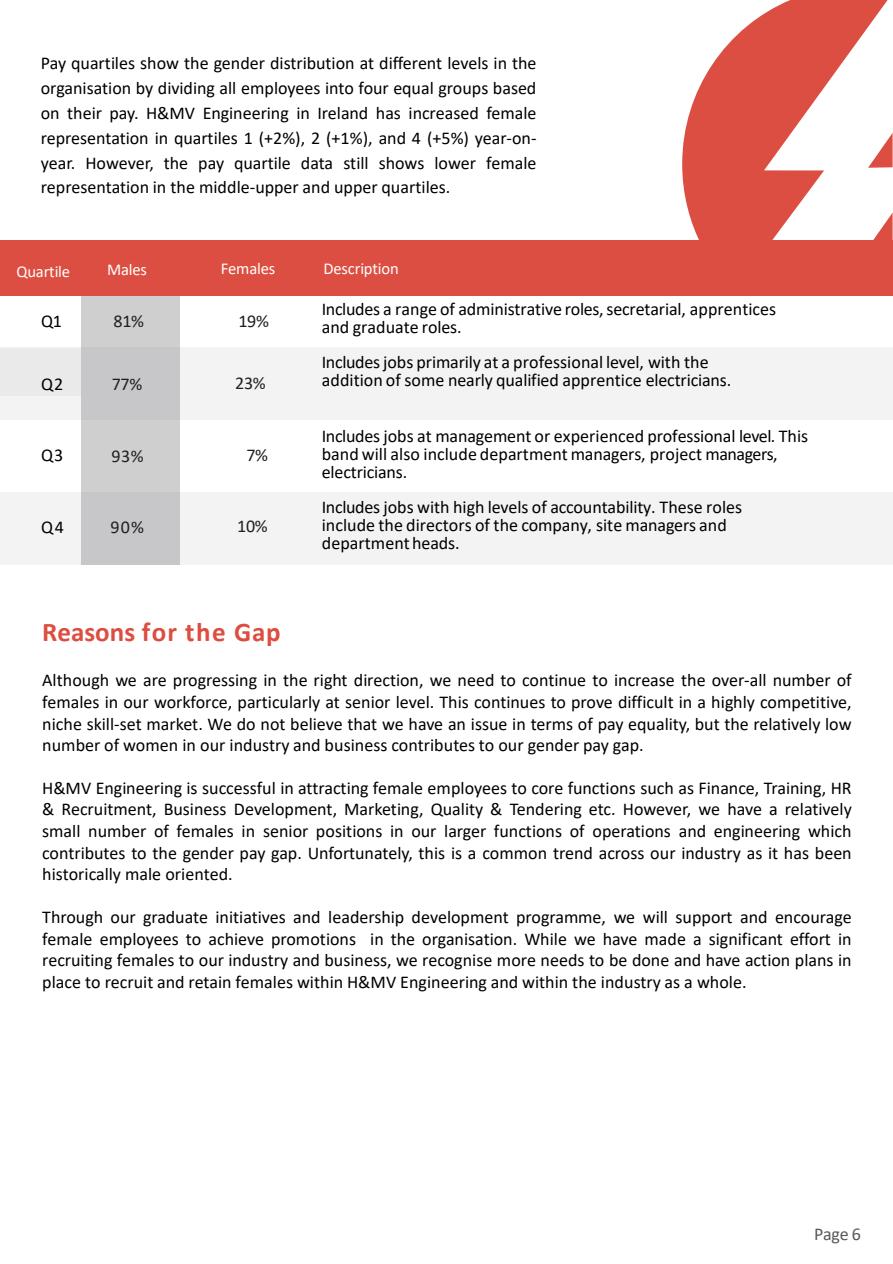
<style>
.page{position:relative;width:893px;height:1264px;background:#fff}
.page>*{position:absolute;margin:0;border:0;box-sizing:border-box;transform-origin:0 0}
.t1{font:700 27px "Calibri";letter-spacing:.015em;color:#dc4e41}
.t2{font:18px/21.6px "Calibri";color:#000}
.t3{font:18px "Calibri";letter-spacing:-.015em;color:#221f1f}
.t4{font:18px "Calibri";color:#595959}
.t5{font:16.5px "Calibri";letter-spacing:-.01em;color:#fff}
</style>
<div class="page">
<div style="left:0;top:492px;width:892px;height:73px;background:#f3f3f4"></div>
<div style="left:0;top:348px;width:892px;height:72px;background:#f3f3f4"></div>
<div style="left:81px;top:296px;width:98px;height:269px;background:#c7c6c8"></div>
<div style="left:0;top:240px;width:892px;height:56px;background:#dc4e41"></div>
<div style="left:0;top:348px;width:81px;height:47px;background:#eaeaeb"></div>
<svg style="left:887px;top:134px;width:5px;height:34px"></svg>
<svg style="left:887px;top:213px;width:5px;height:27px"></svg>
<svg style="left:682px;top:0;width:205px;height:240px;fill:#dc4e41"></svg>
<p class="t2" style="left:41px;top:52px;width:497px;line-height:24.9px;text-align:justify">Pay quartiles show the gender distribution at different levels in the organisation by dividing all employees into four equal groups based on their pay. H&amp;MV Engineering in Ireland has increased female representation in quartiles 1 (+2%), 2 (+1%), and 4 (+5%) year-on&shy;year. However, the pay quartile data still shows lower female representation in the middle-upper and upper quartiles.</p>
<p class="t5" style="left:17px;top:265px;width:55px">Quartile</p>
<p class="t5" style="left:107px;top:263px;width:41px">Males</p>
<p class="t5" style="left:221px;top:263px;width:56px">Females</p>
<p class="t5" style="left:323px;top:263px;width:77px">Description</p>
<p class="t2" style="left:41px;top:312px;width:22px">Q1</p>
<p class="t3" style="left:113px;top:315px;width:32px">81%</p>
<p class="t3" style="left:238px;top:315px;width:32px">19%</p>
<p class="t2" style="left:41px;top:375px;width:24px">Q2</p>
<p class="t3" style="left:112px;top:378px;width:32px">77%</p>
<p class="t3" style="left:235px;top:377px;width:32px">23%</p>
<p class="t2" style="left:41px;top:445px;width:24px">Q3</p>
<p class="t3" style="left:111px;top:449px;width:34px">93%</p>
<p class="t3" style="left:246px;top:448px;width:23px">7%</p>
<p class="t2" style="left:41px;top:517px;width:24px">Q4</p>
<p class="t3" style="left:110px;top:520px;width:35px">90%</p>
<p class="t3" style="left:237px;top:519px;width:32px">10%</p>
<p class="t2" style="left:322px;top:301px;width:456px;line-height:18px">Includes a range of administrative roles, secretarial, apprentices and graduate roles.</p>
<p class="t2" style="left:322px;top:354px;width:411px;line-height:18px">Includes jobs primarily at a professional level, with the addition of some nearly qualified apprentice electricians.</p>
<p class="t2" style="left:322px;top:428px;width:488px;line-height:18px">Includes jobs at management or experienced professional level. This band will also include departmentmanagers, project managers, electricians.</p>
<p class="t2" style="left:322px;top:499px;width:422px;line-height:18px">Includes jobs with high levels of accountability. These roles include the directors of the company, site managers and department heads.</p>
<h1 class="t1" style="left:42px;top:622px;width:240px">Reasons for the Gap</h1>
<p class="t2" style="left:42px;top:670px;width:811px;text-align:justify">Although we are progressing in the right direction, we need to continue to increase the over-all number of females in our workforce, particularly at senior level. This continues to prove difficult in a highly competitive, niche skill-set market. We do not believe that we have an issue in terms of pay equality, but the relatively low number of women in our industry and business contributes to our gender pay gap.</p>
<p class="t2" style="left:42px;top:778px;width:811px;text-align:justify">H&amp;MV Engineering is successful in attracting female employees to core functions such as Finance, Training, HR &amp; Recruitment, Business Development, Marketing, Quality &amp; Tendering etc. However, we have a relatively small number of females in senior positions in our larger functions of operations and engineering which contributes to the gender pay gap. Unfortunately, this is a common trend across our industry as it has been historically male oriented.</p>
<p class="t2" style="left:42px;top:907px;width:811px;text-align:justify">Through our graduate initiatives and leadership development programme, we will support and encourage female employees to achieve promotions in the organisation. While we have made a significant effort in recruiting females to our industry and business, we recognise more needs to be done and have action plans in place to recruit and retain females within H&amp;MV Engineering and within the industry as a whole.</p>
<p class="t4" style="left:814px;top:1226px;width:48px">Page 6</p>
</div>
